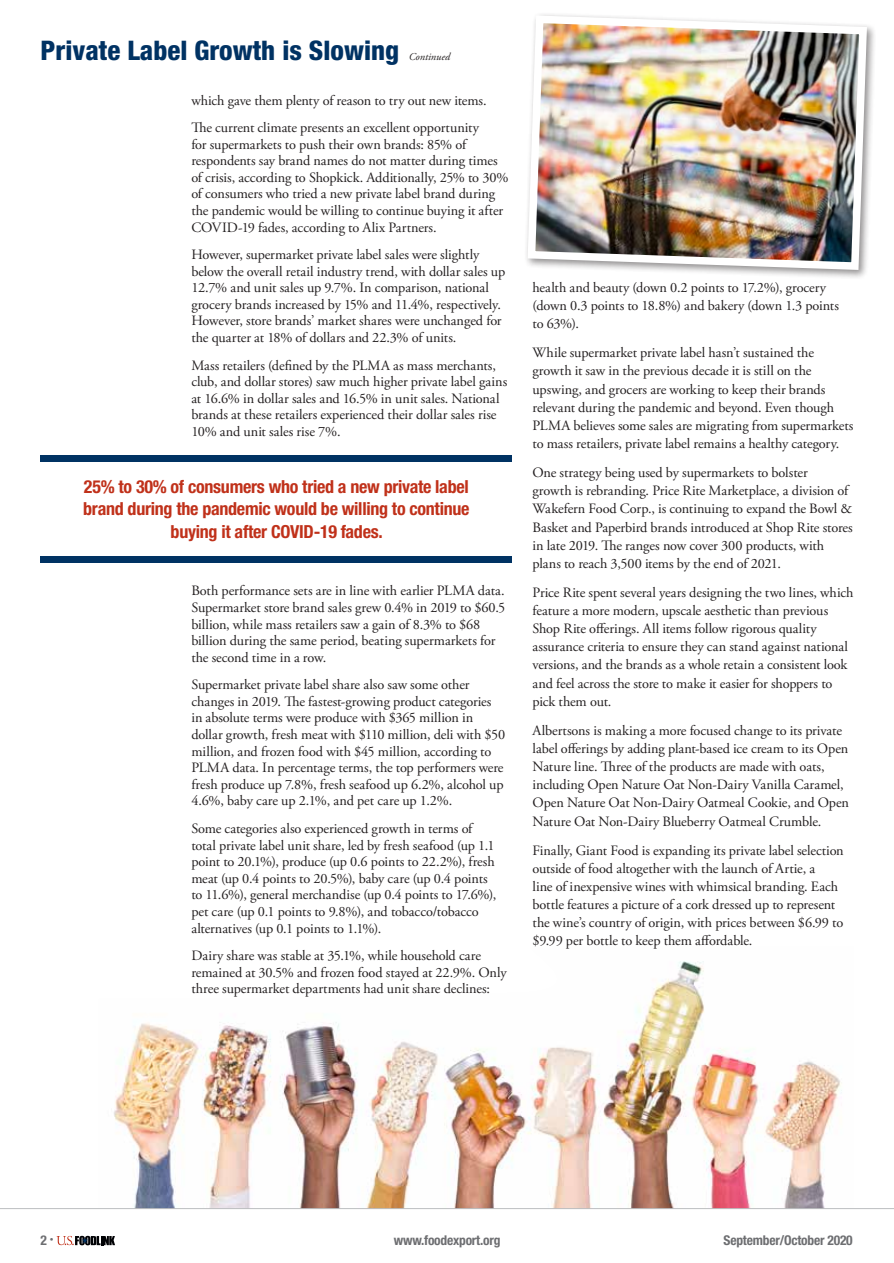
<style>
.page{position:relative;width:894px;height:1263px;background:#fff}
.page>*{position:absolute;margin:0;border:0;box-sizing:border-box;transform-origin:0 0}
.t1{font:800 condensed 27px "Helvetica Neue LT Std";color:#003263}
.t2{font:700 condensed 18px/22.5px "Helvetica Neue LT Std";letter-spacing:-.015em;color:#c0311a;text-align:center}
.t3{font:14.25px/16.6px "Adobe Garamond Pro";letter-spacing:-.005em;color:#231f20}
.t4{font:700 condensed 13.5px "Helvetica Neue LT Std";letter-spacing:-.015em;color:#6d6e71}
.t5{font:italic 10.5px "Adobe Garamond Pro";color:#231f20}
</style>
<div class="page">
<img style="left:114px;top:961px;width:728px;height:247px">
<div style="left:523px;top:11px;width:353px;height:269px;background:#231f20;opacity:.5"></div>
<img style="left:523px;top:12px;width:347px;height:262px">
<svg style="left:56px;top:1235px;width:59px;height:10px"></svg>
<div style="left:40px;top:454px;width:472px;height:7px;background:#003263"></div>
<div style="left:40px;top:555px;width:472px;height:7px;background:#003263"></div>
<hr style="left:0;top:1208px;width:893px;height:1px;background:#bcbec0">
<h1 class="t1" style="left:40px;top:33px;width:360px">Private Label Growth is Slowing</h1>
<p class="t5" style="left:408px;top:50px;width:43px">Continued</p>
<p class="t3" style="left:191px;top:87px;width:297px;line-height:27.5px">which gave them plenty of reason to try out new items.<br>The current climate presents an excellent opportunity</p>
<p class="t3" style="left:191px;top:136px;width:318px">for supermarkets to push their own brands: 85% of respondents say brand names do not matter during times of crisis, according to Shopkick. Additionally, 25% to 30% of consumers who tried a new private label brand during the pandemic would be willing to continue buying it after COVID-19 fades, according to Alix Partners.</p>
<p class="t3" style="left:191px;top:247px;width:315px">However, supermarket private label sales were slightly below the overall retail industry trend, with dollar sales up 12.7% and unit sales up 9.7%. In comparison, national grocery brands increased by 15% and 11.4%, respectively.<br>However, store brands’ market shares were unchanged for the quarter at 18% of dollars and 22.3% of units.</p>
<p class="t3" style="left:191px;top:357px;width:317px">Mass retailers (defined by the PLMA as mass merchants, club, and dollar stores) saw much higher private label gains at 16.6% in dollar sales and 16.5% in unit sales. National brands at these retailers experienced their dollar sales rise 10% and unit sales rise 7%.</p>
<p class="t2" style="left:83px;top:475px;width:388px">25% to 30% of consumers who tried a new private label brand during the pandemic would be willing to continue buying it after COVID-19 fades.</p>
<p class="t3" style="left:191px;top:583px;width:315px">Both performance sets are in line with earlier PLMA data.<br>Supermarket store brand sales grew 0.4% in 2019 to $60.5 billion, while mass retailers saw a gain of 8.3% to $68 billion during the same period, beating supermarkets for the second time in a row.</p>
<p class="t3" style="left:191px;top:677px;width:315px">Supermarket private label share also saw some other changes in 2019. The fastest-growing product categories in absolute terms were produce with $365 million in dollar growth, fresh meat with $110 million, deli with $50 million, and frozen food with $45 million, according to PLMA data. In percentage terms, the top performers were fresh produce up 7.8%, fresh seafood up 6.2%, alcohol up 4.6%, baby care up 2.1%, and pet care up 1.2%.</p>
<p class="t3" style="left:191px;top:820px;width:306px">Some categories also experienced growth in terms of total private label unit share, led by fresh seafood (up 1.1 point to 20.1%), produce (up 0.6 points to 22.2%), fresh meat (up 0.4 points to 20.5%), baby care (up 0.4 points to 11.6%), general merchandise (up 0.4 points to 17.6%), pet care (up 0.1 points to 9.8%), and tobacco/tobacco alternatives (up 0.1 points to 1.1%).</p>
<p class="t3" style="left:191px;top:947px;width:317px">Dairy share was stable at 35.1%, while household care remained at 30.5% and frozen food stayed at 22.9%. Only three supermarket departments had unit share declines:</p>
<p class="t3" style="left:532px;top:279px;width:308px;line-height:18.1px">health and beauty (down 0.2 points to 17.2%), grocery (down 0.3 points to 18.8%) and bakery (down 1.3 points to 63%).</p>
<p class="t3" style="left:532px;top:344px;width:322px;line-height:18.1px">While supermarket private label hasn’t sustained the growth it saw in the previous decade it is still on the upswing, and grocers are working to keep their brands relevant during the pandemic and beyond. Even though PLMA believes some sales are migrating from supermarkets to mass retailers, private label remains a healthy category.</p>
<p class="t3" style="left:532px;top:464px;width:322px;line-height:18.1px">One strategy being used by supermarkets to bolster<br>growth is rebranding. Price Rite Marketplace, a division of Wakefern Food Corp., is continuing to expand the Bowl &amp; Basket and Paperbird brands introduced at Shop Rite stores in late 2019. The ranges now cover 300 products, with plans to reach 3,500 items by the end of 2021.</p>
<p class="t3" style="left:532px;top:584px;width:322px;line-height:18.1px">Price Rite spent several years designing the two lines, which feature a more modern, upscale aesthetic than previous Shop Rite offerings. All items follow rigorous quality assurance criteria to ensure they can stand against national versions, and the brands as a whole retain a consistent look and feel across the store to make it easier for shoppers to pick them out.</p>
<p class="t3" style="left:532px;top:721px;width:318px;line-height:18.1px">Albertsons is making a more focused change to its private label offerings by adding plant-based ice cream to its Open Nature line. Three of the products are made with oats, including Open Nature Oat Non-Dairy Vanilla Caramel, Open Nature Oat Non-Dairy Oatmeal Cookie, and Open Nature Oat Non-Dairy Blueberry Oatmeal Crumble.</p>
<p class="t3" style="left:532px;top:841px;width:312px;line-height:18.1px">Finally, Giant Food is expanding its private label selection outside of food altogether with the launch of Artie, a<br>line of inexpensive wines with whimsical branding. Each bottle features a picture of a cork dressed up to represent the wine’s country of origin, with prices between $6.99 to $9.99 per bottle to keep them affordable.</p>
<p class="t4" style="left:40px;top:1232px;width:15px">2 <sup>•</sup></p>
<p class="t4" style="left:393px;top:1232px;width:108px">www.foodexport.org</p>
<p class="t4" style="left:723px;top:1232px;width:131px">September/October 2020</p>
</div>
